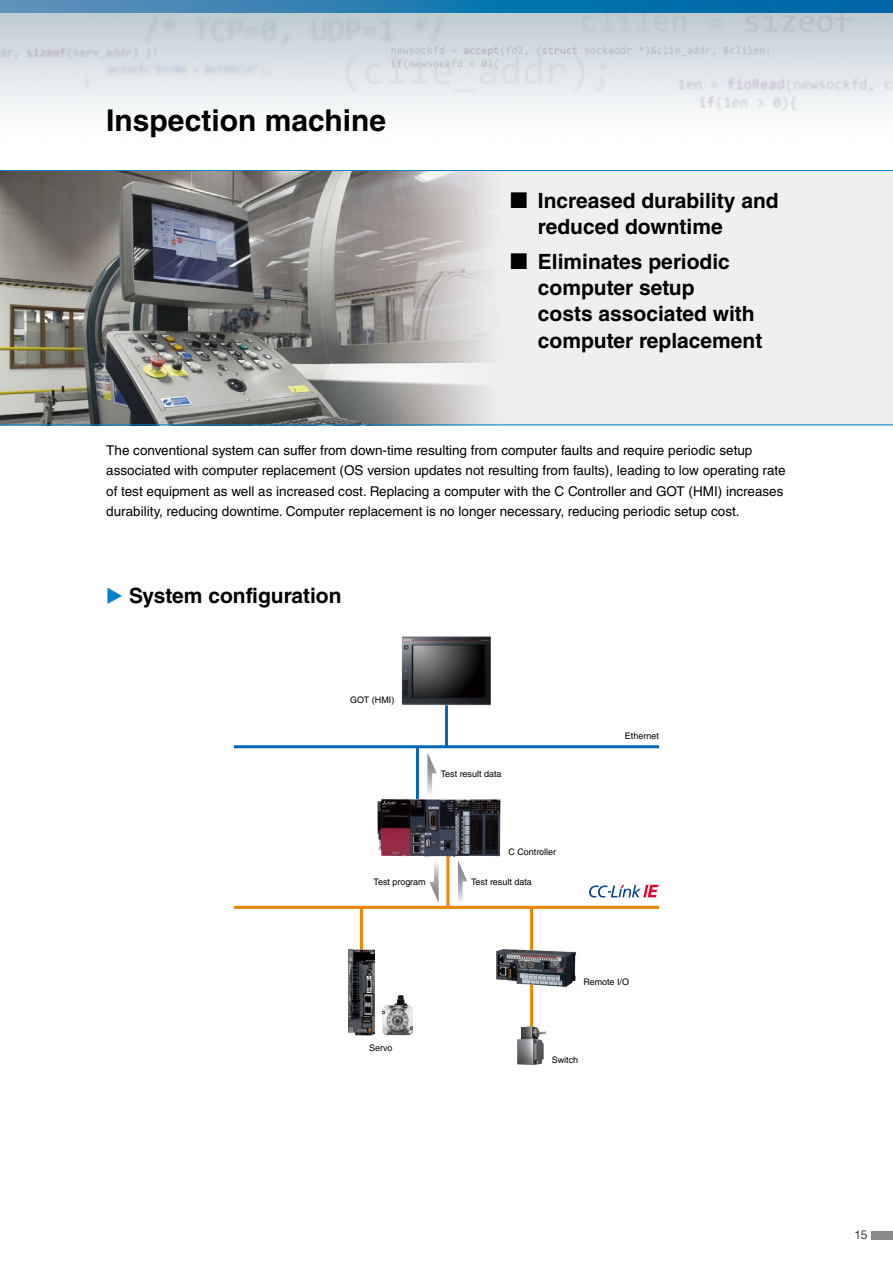
<style>
.page{position:relative;width:893px;height:1263px;background:#fff}
.page>*{position:absolute;margin:0;border:0;box-sizing:border-box;transform-origin:0 0}
.t1{font:700 30px "Helvetica LT Std";color:#000}
.t2{font:700 21px/26.2px "Helvetica LT Std";color:#000}
.t3{font:13.5px/20.2px "Helvetica LT Std";color:#000}
.t4{font:300 12px "Helvetica LT Std";color:#000}
.t5{font:9px "Helvetica LT Std";color:#000}
.s1{color:#0081cc}
</style>
<div class="page">
<img style="left:0;top:13px;width:893px;height:101px">
<svg style="left:0;top:0;width:893px;height:13px;background:#207aaf"></svg>
<hr style="left:234px;top:745px;width:425px;height:3px;background:#0068b7">
<hr style="left:445px;top:704px;width:3px;height:43px;background:#0068b7">
<hr style="left:416px;top:747px;width:3px;height:52px;background:#0068b7">
<hr style="left:446px;top:856px;width:3px;height:51px;background:#f08300">
<svg style="left:589px;top:885px;width:70px;height:12px"></svg>
<img style="left:377px;top:799px;width:124px;height:59px">
<img style="left:402px;top:636px;width:89px;height:69px">
<hr style="left:360px;top:907px;width:3px;height:43px;background:#f08300">
<hr style="left:530px;top:984px;width:3px;height:43px;background:#f08300">
<hr style="left:530px;top:907px;width:3px;height:51px;background:#f08300">
<img style="left:383px;top:995px;width:30px;height:41px">
<img style="left:348px;top:950px;width:27px;height:85px">
<svg style="left:429px;top:863px;width:10px;height:40px"></svg>
<svg style="left:458px;top:861px;width:9px;height:40px"></svg>
<svg style="left:427px;top:753px;width:10px;height:40px"></svg>
<hr style="left:234px;top:906px;width:425px;height:3px;background:#f08300">
<img style="left:517px;top:1026px;width:28px;height:39px">
<img style="left:496px;top:948px;width:80px;height:40px">
<img style="left:0;top:171px;width:893px;height:253px">
<hr style="left:0;top:424px;width:893px;height:1px;background:#0081cc">
<hr style="left:0;top:170px;width:893px;height:1px;background:#0081cc">
<div style="left:872px;top:1231px;width:21px;height:8px;background:#898989"></div>
<h1 class="t1" style="left:106px;top:102px;width:281px">Inspection machine</h1>
<h2 class="t2" style="left:538px;top:187px;width:242px;text-indent:-28px">■ Increased durability and reduced downtime</h2>
<h2 class="t2" style="left:538px;top:248px;width:226px;text-indent:-28px">■ Eliminates periodic computer setup<br>costs associated with computer replacement</h2>
<p class="t3" style="left:106px;top:440px;width:681px">The conventional system can suffer from down-time resulting from computer faults and require periodic setup associated with computer replacement (OS version updates not resulting from faults), leading to low operating rate of test equipment as well as increased cost. Replacing a computer with the C Controller and GOT (HMI) increases durability, reducing downtime. Computer replacement is no longer necessary, reducing periodic setup cost.</p>
<h2 class="t2" style="left:106px;top:582px;width:237px"><span class="s1">▶</span> System configuration</h2>
<p class="t5" style="left:350px;top:694px;width:46px">GOT (HMI)</p>
<p class="t5" style="left:441px;top:768px;width:62px">Test result data</p>
<p class="t5" style="left:509px;top:846px;width:49px">C Controller</p>
<p class="t5" style="left:374px;top:876px;width:54px">Test program</p>
<p class="t5" style="left:471px;top:876px;width:62px">Test result data</p>
<p class="t5" style="left:625px;top:730px;width:36px">Ethernet</p>
<p class="t5" style="left:369px;top:1043px;width:25px">Servo</p>
<p class="t5" style="left:583px;top:977px;width:47px">Remote I/O</p>
<p class="t5" style="left:552px;top:1054px;width:28px">Switch</p>
<p class="t4" style="left:854px;top:1227px;width:15px">15</p>
</div>
